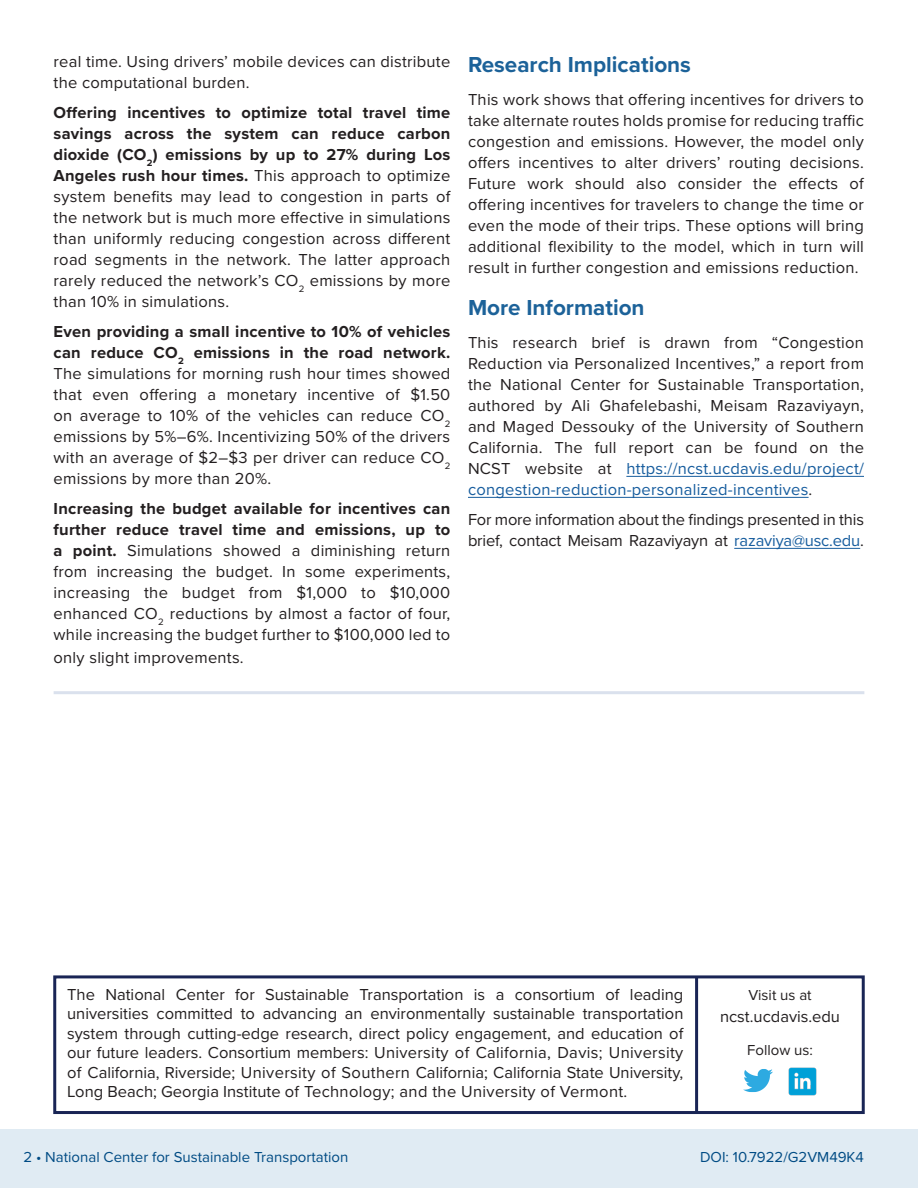
<style>
.page{position:relative;width:918px;height:1188px;background:#fff}
.page>*{position:absolute;margin:0;border:0;box-sizing:border-box;transform-origin:0 0}
.t1{font:700 22.5px "Proxima Nova";color:#1c6299}
.t2{font:16.5px/21px "Proxima Nova";letter-spacing:.015em;color:#231f20;text-align:justify}
.t3{font:16.5px/21px "Proxima Nova";letter-spacing:-.01em;color:#231f20}
.t4{font:15px "Proxima Nova";color:#004b84}
.t5{font:15px "Proxima Nova";color:#231f20}
.s1{font-weight:700}
.s2{color:#175d9e}
</style>
<div class="page">
<hr style="left:54px;top:691px;width:810px;height:3px;background:#dae1ed">
<hr style="left:626px;top:476px;width:238px;height:1px;background:#175d9e">
<hr style="left:468px;top:497px;width:341px;height:1px;background:#175d9e">
<hr style="left:734px;top:548px;width:126px;height:1px;background:#175d9e">
<div style="left:53px;top:975px;width:812px;height:139px;border:3px solid #192555"></div>
<img style="left:788px;top:1067px;width:29px;height:29px">
<img style="left:743px;top:1069px;width:30px;height:24px">
<hr style="left:695px;top:977px;width:3px;height:136px;background:#192555">
<div style="left:0;top:1129px;width:918px;height:59px;background:#e0ebf3"></div>
<p class="t2" style="left:54px;top:50px;width:398px">real time. Using drivers’ mobile devices can distribute the computational burden.</p>
<p class="t2" style="left:54px;top:101px;width:398px"><span class="s1">Offering incentives to optimize total travel time savings across the system can reduce carbon dioxide (CO</span><sub>2</sub><span class="s1">) emissions by up to 27% during Los Angeles rush hour times.</span> This approach to optimize system benefits may lead to congestion in parts of the network but is much more effective in simulations than uniformly reducing congestion across different road segments in the network. The latter approach rarely reduced the network’s CO<sub>2</sub> emissions by more than 10% in simulations.</p>
<p class="t2" style="left:54px;top:320px;width:398px"><span class="s1">Even providing a small incentive to 10% of vehicles can reduce CO</span><sub>2</sub> <span class="s1">emissions in the road network.<br></span>The simulations for morning rush hour times showed that even offering a monetary incentive of $1.50 on average to 10% of the vehicles can reduce CO<sub>2 </sub>emissions by 5%–6%. Incentivizing 50% of the drivers with an average of $2–$3 per driver can reduce CO<sub>2 </sub>emissions by more than 20%.</p>
<p class="t2" style="left:54px;top:497px;width:398px"><span class="s1">Increasing the budget available for incentives can further reduce travel time and emissions, up to a point.</span> Simulations showed a diminishing return from increasing the budget. In some experiments, increasing the budget from $1,000 to $10,000 enhanced CO<sub>2</sub> reductions by almost a factor of four, while increasing the budget further to $100,000 led to</p>
<p class="t2" style="left:54px;top:646px;width:192px">only slight improvements.</p>
<p class="t1" style="left:468px;top:47px;width:225px">Research Implications</p>
<p class="t2" style="left:468px;top:88px;width:398px">This work shows that offering incentives for drivers to take alternate routes holds promise for reducing traffic congestion and emissions. However, the model only offers incentives to alter drivers’ routing decisions.<br>Future work should also consider the effects of offering incentives for travelers to change the time or even the mode of their trips. These options will bring additional flexibility to the model, which in turn will result in further congestion and emissions reduction.</p>
<p class="t1" style="left:468px;top:290px;width:178px">More Information</p>
<p class="t2" style="left:468px;top:331px;width:398px">This research brief is drawn from “Congestion Reduction via Personalized Incentives,” a report from the National Center for Sustainable Transportation, authored by Ali Ghafelebashi, Meisam Razaviyayn, and Maged Dessouky of the University of Southern California. The full report can be found on the NCST website at <span class="s2">https://ncst.ucdavis.edu/project/ congestion-reduction-personalized-incentives</span>.</p>
<p class="t3" style="left:468px;top:508px;width:398px">For more information about the findings presented in this brief, contact Meisam Razaviyayn at <span class="s2">razaviya@usc.edu</span>.</p>
<p class="t2" style="left:67px;top:984px;width:618px;line-height:19.5px">The National Center for Sustainable Transportation is a consortium of leading universities committed to advancing an environmentally sustainable transportation system through cutting-edge research, direct policy engagement, and education of our future leaders. Consortium members: University of California, Davis; University of California, Riverside; University of Southern California; California State University, Long Beach; Georgia Institute of Technology; and the University of Vermont.</p>
<p class="t5" style="left:748px;top:984px;width:65px">Visit us at</p>
<p class="t2" style="left:720px;top:1005px;width:122px">ncst.ucdavis.edu</p>
<p class="t5" style="left:747px;top:1038px;width:67px">Follow us:</p>
<p class="t4" style="left:23px;top:1146px;width:327px">2 • National Center for Sustainable Transportation</p>
<p class="t4" style="left:700px;top:1146px;width:165px">DOI: 10.7922/G2VM49K4</p>
</div>
